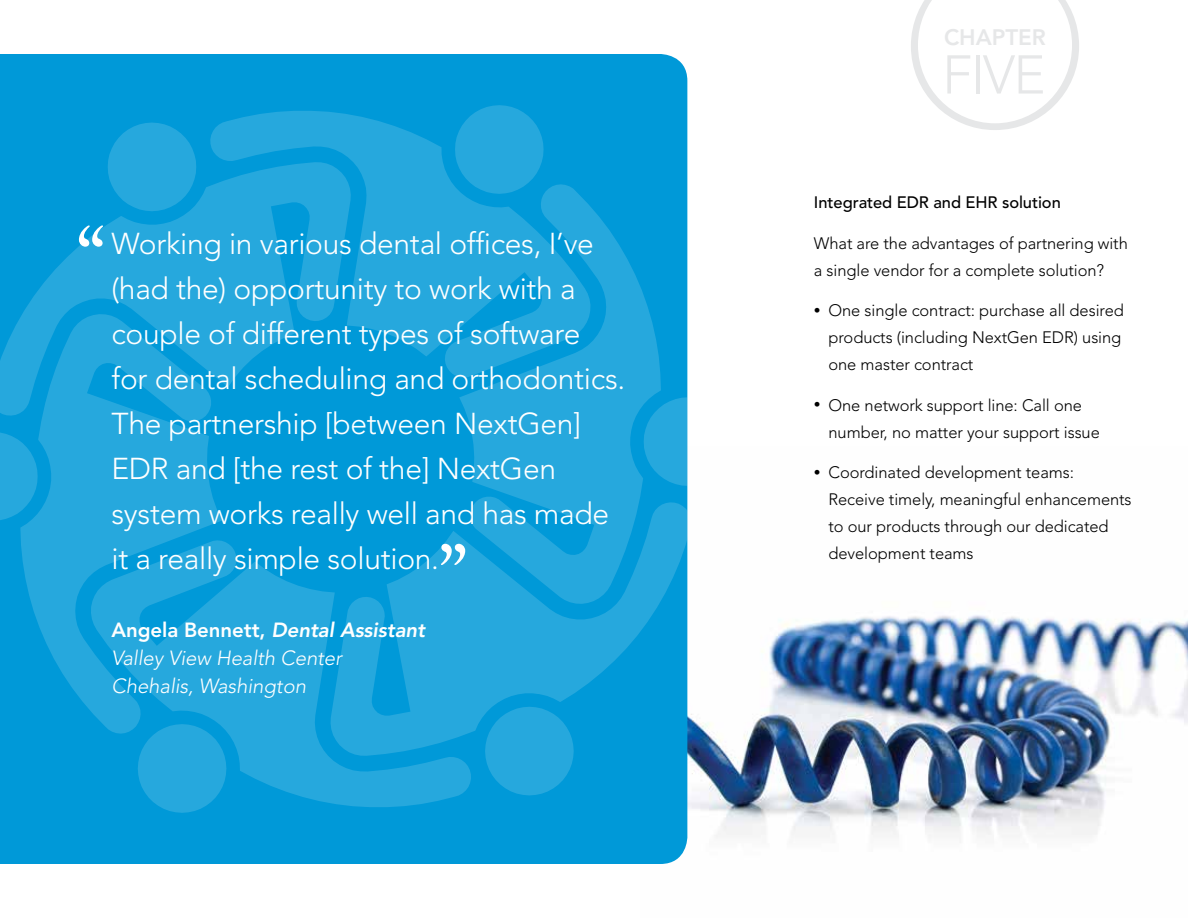
<style>
.page{position:relative;width:1188px;height:918px;background:#fff}
.page>*{position:absolute;margin:0;border:0;box-sizing:border-box;transform-origin:0 0}
.t1{font:300 54px "Avenir";color:#e6e7e8}
.t2{font:300 30px/45px "Avenir";letter-spacing:-.01em;color:#fff}
.t3{font:800 22.2px "Avenir";color:#e6e7e8}
.t4{font:italic 300 20.4px/27.6px "Avenir";letter-spacing:-.005em;color:#fff}
.t5{font:300 16.5px/27px "Avenir";letter-spacing:-.005em;color:#000}
.t6{font:500 16.5px "Avenir";letter-spacing:-.005em;color:#000}
.s1{font-weight:800;font-style:normal}
.s2{font-weight:800}
.s3{font-size:13.5px}
</style>
<div class="page">
<img style="left:687px;top:446px;width:501px;height:394px">
<svg style="left:911px;top:0;width:168px;height:130px"></svg>
<div style="left:0;top:54px;width:687px;height:810px;background:#0099d8"></div>
<svg style="left:485px;top:756px;width:89px;height:39px;background:#1ca4db"></svg>
<svg style="left:331px;top:502px;width:356px;height:254px;background:#11a0da"></svg>
<svg style="left:138px;top:807px;width:88px;height:6px"></svg>
<svg style="left:91px;top:540px;width:380px;height:267px;background:#1aa3db"></svg>
<svg style="left:0;top:432px;width:20px;height:89px;background:#22a6dc"></svg>
<svg style="left:20px;top:416px;width:202px;height:318px;background:#1ba3db"></svg>
<svg style="left:0;top:162px;width:351px;height:254px;background:#14a0da"></svg>
<svg style="left:108px;top:123px;width:88px;height:88px;background:#1ea4db"></svg>
<svg style="left:210px;top:111px;width:380px;height:267px;background:#19a3db"></svg>
<svg style="left:455px;top:105px;width:89px;height:89px;background:#1fa5dc"></svg>
<svg style="left:661px;top:397px;width:26px;height:89px;background:#23a6dc"></svg>
<svg style="left:459px;top:184px;width:202px;height:420px;background:#1ba3db"></svg>
<svg style="left:79px;top:225px;width:24px;height:22px"></svg>
<svg style="left:441px;top:544px;width:24px;height:21px"></svg>
<p class="t2" style="left:111px;top:221px;width:515px">Working in various dental offices, I’ve (had the) opportunity to work with a couple of different types of software<br>for dental scheduling and orthodontics.<br>The partnership [between NextGen] EDR and [the rest of the] NextGen system works really well and has made it a really simple solution.</p>
<p class="t4" style="left:111px;top:616px;width:315px"><span class="s1">Angela Bennett,</span> <span class="s2">Dental Assistant<br></span>Valley View Health Center<br>Chehalis, Washington</p>
<h3 class="t3" style="left:944px;top:24px;width:103px">CHAPTER</h3>
<h1 class="t1" style="left:942px;top:43px;width:105px">FIVE</h1>
<p class="t6" style="left:814px;top:193px;width:248px">Integrated EDR and EHR solution</p>
<p class="t5" style="left:814px;top:229px;width:315px">What are the advantages of partnering with a single vendor for a complete solution?</p>
<p class="t5" style="left:829px;top:297px;width:297px;text-indent:-15px"><span class="s3">•</span> One single contract: purchase all desired products (including NextGen EDR) using one master contract</p>
<p class="t5" style="left:829px;top:391px;width:273px;text-indent:-15px"><span class="s3">•</span> One network support line: Call one number, no matter your support issue</p>
<p class="t5" style="left:829px;top:459px;width:305px;text-indent:-15px"><span class="s3">•</span> Coordinated development teams:<br>Receive timely, meaningful enhancements to our products through our dedicated development teams</p>
</div>
